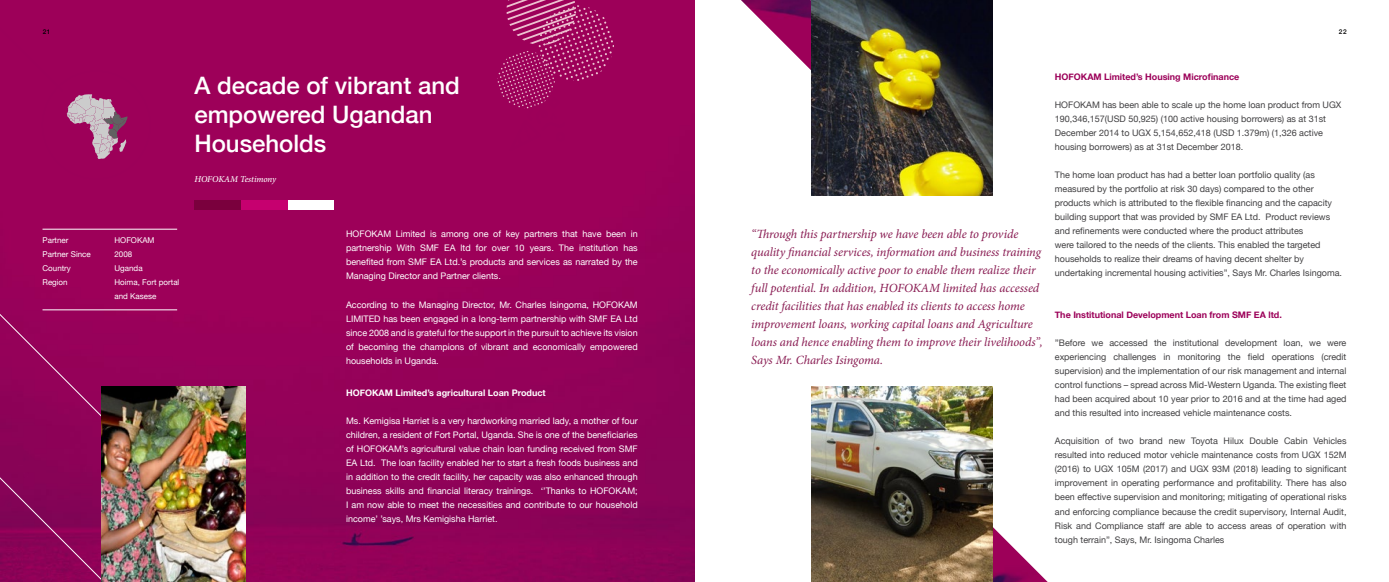
<style>
.page{position:relative;width:1389px;height:582px;background:#fff}
.page>*{position:absolute;margin:0;border:0;box-sizing:border-box;transform-origin:0 0}
.t1{font:500 24px/28.8px "Helvetica Neue";color:#fff}
.t2{font:italic 12.5px/18px "Minion Pro";letter-spacing:-.01em;color:#881a51}
.t3{font:9px/14px "Helvetica Neue";color:#414042}
.t4{font:9px/14px "Helvetica Neue";color:#fff;text-align:justify}
.t5{font:700 9px "Helvetica Neue";color:#9c0059}
.t6{font:700 9px "Helvetica Neue";color:#fff}
.t7{font:italic 500 9px "Minion Pro";letter-spacing:-.01em;color:#fff}
.t8{font:8px/14px "Helvetica Neue";color:#fff}
.t9{font:500 6.5px "Helvetica Neue";color:#000}
</style>
<div class="page">
<img style="left:0;top:0;width:694px;height:581px">
<svg style="left:0;top:310px;width:224px;height:271px"></svg>
<img style="left:101px;top:386px;width:145px;height:195px">
<div style="left:287px;top:200px;width:47px;height:9px;background:#fff"></div>
<div style="left:241px;top:200px;width:47px;height:9px;background:#c6006f"></div>
<div style="left:194px;top:200px;width:47px;height:9px;background:#7a003d"></div>
<hr style="left:43px;top:229px;width:134px;height:1px;background:#fff">
<hr style="left:43px;top:309px;width:134px;height:1px;background:#fff">
<img style="left:993px;top:527px;width:54px;height:54px">
<img style="left:741px;top:0;width:71px;height:99px">
<img style="left:812px;top:0;width:181px;height:195px">
<img style="left:812px;top:386px;width:181px;height:195px">
<svg style="left:0;top:25px;width:128px;height:134px"></svg>
<svg style="left:498px;top:0;width:116px;height:151px"></svg>
<p class="t9" style="left:43px;top:27px;width:9px">21</p>
<p class="t9" style="left:1339px;top:27px;width:9px">22</p>
<h1 class="t1" style="left:194px;top:69px;width:267px">A decade of vibrant and empowered Ugandan<br>Households</h1>
<p class="t7" style="left:194px;top:173px;width:83px">HOFOKAM Testimony</p>
<p class="t8" style="left:43px;top:233px;width:28px">Partner</p>
<p class="t8" style="left:115px;top:233px;width:42px">HOFOKAM</p>
<p class="t8" style="left:43px;top:247px;width:50px">Partner Since</p>
<p class="t8" style="left:115px;top:247px;width:19px">2008</p>
<p class="t8" style="left:43px;top:261px;width:30px">Country</p>
<p class="t8" style="left:115px;top:261px;width:30px">Uganda</p>
<p class="t8" style="left:43px;top:275px;width:27px">Region</p>
<p class="t8" style="left:115px;top:275px;width:66px">Hoima, Fort portal and Kasese</p>
<p class="t4" style="left:346px;top:227px;width:293px">HOFOKAM Limited is among one of key partners that have been in partnership With SMF EA ltd for over 10 years. The institution has benefited from SMF EA Ltd.’s products and services as narrated by the Managing Director and Partner clients.</p>
<p class="t4" style="left:346px;top:297px;width:293px">According to the Managing Director, Mr. Charles Isingoma, HOFOKAM LIMITED has been engaged in a long-term partnership with SMF EA Ltd since 2008 and is grateful for the support in the pursuit to achieve its vision of becoming the champions of vibrant and economically empowered households in Uganda.</p>
<p class="t6" style="left:346px;top:385px;width:201px">HOFOKAM Limited’s agricultural Loan Product</p>
<p class="t4" style="left:346px;top:413px;width:293px">Ms. Kemigisa Harriet is a very hardworking married lady, a mother of four children, a resident of Fort Portal, Uganda. She is one of the beneficiaries of HOFOKAM’s agricultural value chain loan funding received from SMF EA Ltd. The loan facility enabled her to start a fresh foods business and in addition to the credit facility, her capacity was also enhanced through business skills and financial literacy trainings. ‘’Thanks to HOFOKAM; I am now able to meet the necessities and contribute to our household income’ ’says, Mrs Kemigisha Harriet.</p>
<p class="t2" style="left:751px;top:225px;width:293px">“Through this partnership we have been able to provide quality financial services, information and business training to the economically active poor to enable them realize their full potential. In addition, HOFOKAM limited has accessed credit facilities that has enabled its clients to access home improvement loans, working capital loans and Agriculture loans and hence enabling them to improve their livelihoods”, Says Mr. Charles Isingoma.</p>
<p class="t5" style="left:1055px;top:69px;width:186px">HOFOKAM Limited’s Housing Microfinance</p>
<p class="t3" style="left:1055px;top:98px;width:288px">HOFOKAM has been able to scale up the home loan product from UGX 190,346,157(USD 50,925) (100 active housing borrowers) as at 31st December 2014 to UGX 5,154,652,418 (USD 1.379m) (1,326 active housing borrowers) as at 31st December 2018.</p>
<p class="t3" style="left:1055px;top:168px;width:289px">The home loan product has had a better loan portfolio quality (as measured by the portfolio at risk 30 days) compared to the other products which is attributed to the flexible financing and the capacity building support that was provided by SMF EA Ltd. Product reviews and refinements were conducted where the product attributes<br>were tailored to the needs of the clients. This enabled the targeted households to realize their dreams of having decent shelter by undertaking incremental housing activities”, Says Mr. Charles Isingoma.</p>
<p class="t5" style="left:1055px;top:307px;width:229px">The Institutional Development Loan from SMF EA ltd.</p>
<p class="t3" style="left:1055px;top:336px;width:293px;text-align:justify">’’Before we accessed the institutional development loan, we were experiencing challenges in monitoring the field operations (credit supervision) and the implementation of our risk management and internal control functions – spread across Mid-Western Uganda. The existing fleet had been acquired about 10 year prior to 2016 and at the time had aged and this resulted into increased vehicle maintenance costs.</p>
<p class="t3" style="left:1055px;top:434px;width:293px;text-align:justify">Acquisition of two brand new Toyota Hilux Double Cabin Vehicles resulted into reduced motor vehicle maintenance costs from UGX 152M (2016) to UGX 105M (2017) and UGX 93M (2018) leading to significant improvement in operating performance and profitability. There has also been effective supervision and monitoring; mitigating of operational risks and enforcing compliance because the credit supervisory, Internal Audit, Risk and Compliance staff are able to access areas of operation with tough terrain”, Says, Mr. Isingoma Charles</p>
</div>
